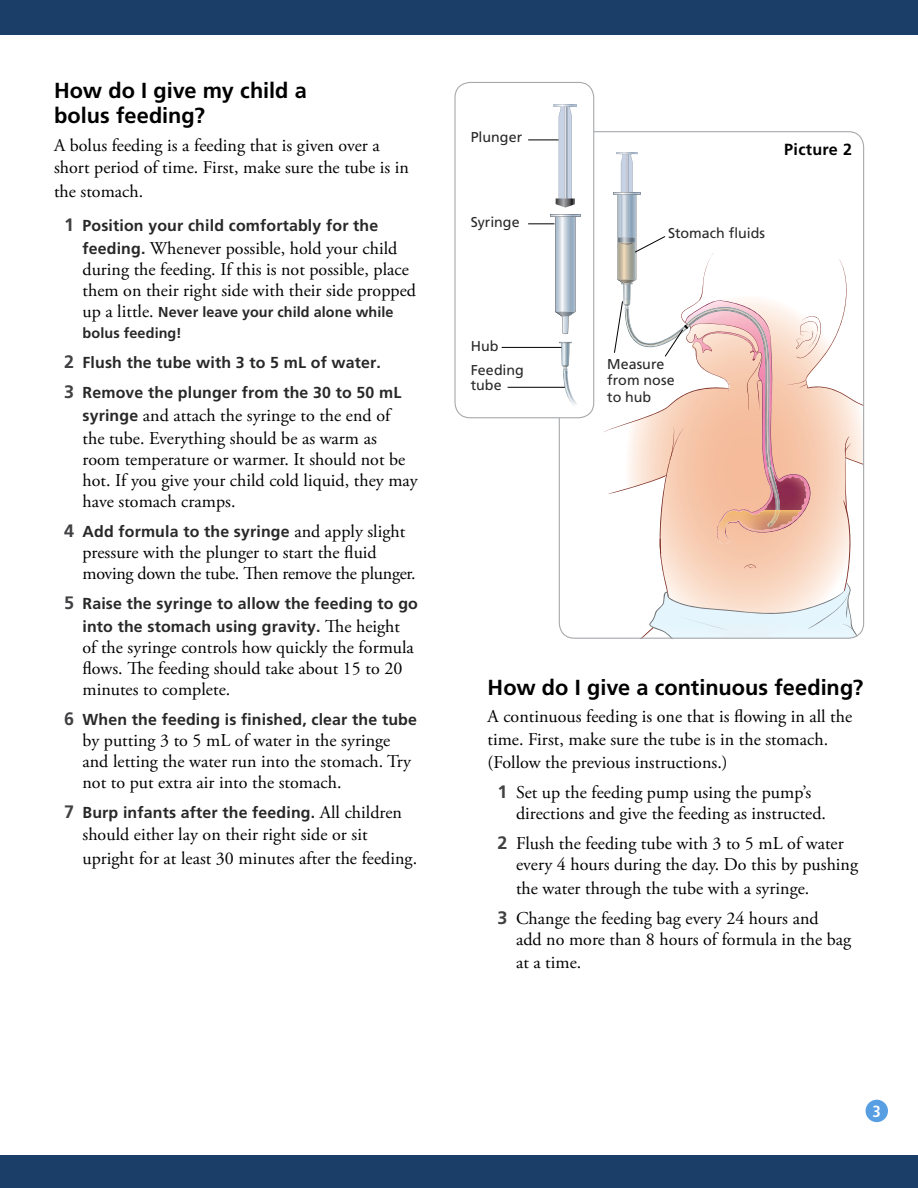
<style>
.page{position:relative;width:918px;height:1188px;background:#fff}
.page>*{position:absolute;margin:0;border:0;box-sizing:border-box;transform-origin:0 0}
.Level_1{font:700 21.75px/24.8px "Frutiger LT Std";color:#000}
.Main{font:18px/21px "Adobe Garamond Pro";color:#000}
.Title__h1{font:700 16.2px "Frutiger LT Std";letter-spacing:.02em;color:#000}
.t1{font:700 condensed 16.2px "Frutiger LT Std";color:#fff}
.t2{font:700 15.9px/22.5px "Frutiger LT Std";letter-spacing:.01em;color:#292829;text-align:center}
.t3{font:700 14.4px/21px "Frutiger LT Std";letter-spacing:.005em;color:#292829}
.Illustration_labels{font:14.25px/16.5px "Frutiger LT Std";color:#292829}
.s1{font-size:18px;color:#414042}
.s2{font-family:"Frutiger LT Std";font-weight:700;font-size:15.9px;color:#292829}
.s3{font-family:"Adobe Garamond Pro";font-weight:400;font-size:18px;color:#000}
.s4{font-family:"Frutiger LT Std";font-weight:700;color:#414042}
</style>
<div class="page">
<div style="left:0;top:0;width:918px;height:35px;background:#1a3e67"></div>
<div style="left:0;top:1156px;width:918px;height:32px;background:#1a3e67"></div>
<div style="left:866px;top:1100px;width:22px;height:22px;background:#589ee3;border-radius:50%"></div>
<svg style="left:554px;top:105px;width:23px;height:103px"></svg>
<img style="left:563px;top:371px;width:13px;height:35px">
<svg style="left:559px;top:342px;width:13px;height:29px"></svg>
<div style="left:454px;top:82px;width:140px;height:336px;border:1px solid #a7a9ac;border-radius:15px"></div>
<hr style="left:528px;top:139px;width:30px;height:1px;background:#000">
<svg style="left:528px;top:214px;width:53px;height:120px"></svg>
<hr style="left:508px;top:387px;width:57px;height:1px;background:#000">
<hr style="left:502px;top:347px;width:59px;height:1px;background:#000">
<svg style="left:603px;top:152px;width:261px;height:487px"></svg>
<p class="Level_1" style="left:54px;top:79px;width:254px">How do I give my child a bolus feeding?</p>
<p class="Main" style="left:54px;top:134px;width:357px;line-height:22.8px">A bolus feeding is a feeding that is given over a short period of time. First, make sure the tube is in the stomach.</p>
<p class="t2" style="left:64px;top:215px;width:316px"><span class="s1">1</span> Position your child comfortably for the</p>
<p class="Main" style="left:82px;top:238px;width:335px"><span class="s2">feeding.</span> Whenever possible, hold your child during the feeding. If this is not possible, place them on their right side with their side propped</p>
<p class="t3" style="left:82px;top:302px;width:313px"><span class="s3">up a little.</span> Never leave your child alone while bolus feeding!</p>
<p class="t2" style="left:64px;top:351px;width:318px"><span class="s1">2</span> Flush the tube with 3 to 5 mL of water.</p>
<p class="t2" style="left:64px;top:381px;width:339px"><span class="s1">3</span> Remove the plunger from the 30 to 50 mL</p>
<p class="Main" style="left:82px;top:405px;width:309px;line-height:23.2px"><span class="s2">syringe</span> and attach the syringe to the end of the tube. Everything should be as warm as</p>
<p class="Main" style="left:82px;top:450px;width:337px">room temperature or warmer. It should not be hot. If you give your child cold liquid, they may have stomach cramps.</p>
<p class="t2" style="left:64px;top:521px;width:343px"><span class="s1">4</span> Add formula to the syringe <span class="s3">and apply slight</span></p>
<p class="Main" style="left:82px;top:543px;width:335px">pressure with the plunger to start the fluid moving down the tube. Then remove the plunger.</p>
<p class="t2" style="left:64px;top:593px;width:355px"><span class="s1">5</span> Raise the syringe to allow the feeding to go into the stomach using gravity. <span class="s3">The height</span></p>
<p class="Main" style="left:82px;top:637px;width:333px">of the syringe controls how quickly the formula flows. The feeding should take about 15 to 20 minutes to complete.</p>
<p class="t2" style="left:64px;top:708px;width:354px"><span class="s1">6</span> When the feeding is finished, clear the tube</p>
<p class="Main" style="left:82px;top:730px;width:330px">by putting 3 to 5 mL of water in the syringe and letting the water run into the stomach. Try not to put extra air into the stomach.</p>
<p class="t2" style="left:64px;top:801px;width:339px"><span class="s1">7</span> Burp infants after the feeding. <span class="s3">All children</span></p>
<p class="Main" style="left:82px;top:824px;width:336px;line-height:23.2px">should either lay on their right side or sit upright for at least 30 minutes after the feeding.</p>
<p class="Illustration_labels" style="left:471px;top:129px;width:53px">Plunger</p>
<p class="Illustration_labels" style="left:471px;top:214px;width:50px">Syringe</p>
<p class="Illustration_labels" style="left:471px;top:338px;width:29px">Hub</p>
<p class="Illustration_labels" style="left:471px;top:362px;width:55px;line-height:15px">Feeding tube</p>
<p class="Title__h1" style="left:784px;top:140px;width:69px">Picture 2</p>
<p class="Illustration_labels" style="left:668px;top:224px;width:98px">Stomach fluids</p>
<p class="Illustration_labels" style="left:607px;top:355px;width:69px">Measure from nose to hub</p>
<p class="Level_1" style="left:488px;top:675px;width:377px">How do I give a continuous feeding?</p>
<p class="Main" style="left:488px;top:706px;width:366px;line-height:22.8px">A continuous feeding is one that is flowing in all the time. First, make sure the tube is in the stomach. (Follow the previous instructions.)</p>
<p class="Main" style="left:516px;top:783px;width:312px;text-indent:-18px"><span class="s4">1</span> Set up the feeding pump using the pump’s directions and give the feeding as instructed.</p>
<p class="Main" style="left:516px;top:834px;width:344px;text-indent:-18px"><span class="s4">2</span> Flush the feeding tube with 3 to 5 mL of water every 4 hours during the day. Do this by pushing</p>
<p class="Main" style="left:516px;top:878px;width:295px">the water through the tube with a syringe.</p>
<p class="Main" style="left:516px;top:908px;width:337px;text-indent:-18px"><span class="s4">3</span> Change the feeding bag every 24 hours and<br>add no more than 8 hours of formula in the bag</p>
<p class="Main" style="left:516px;top:952px;width:67px">at a time.</p>
<p class="t1" style="left:873px;top:1101px;width:10px">3</p>
</div>
